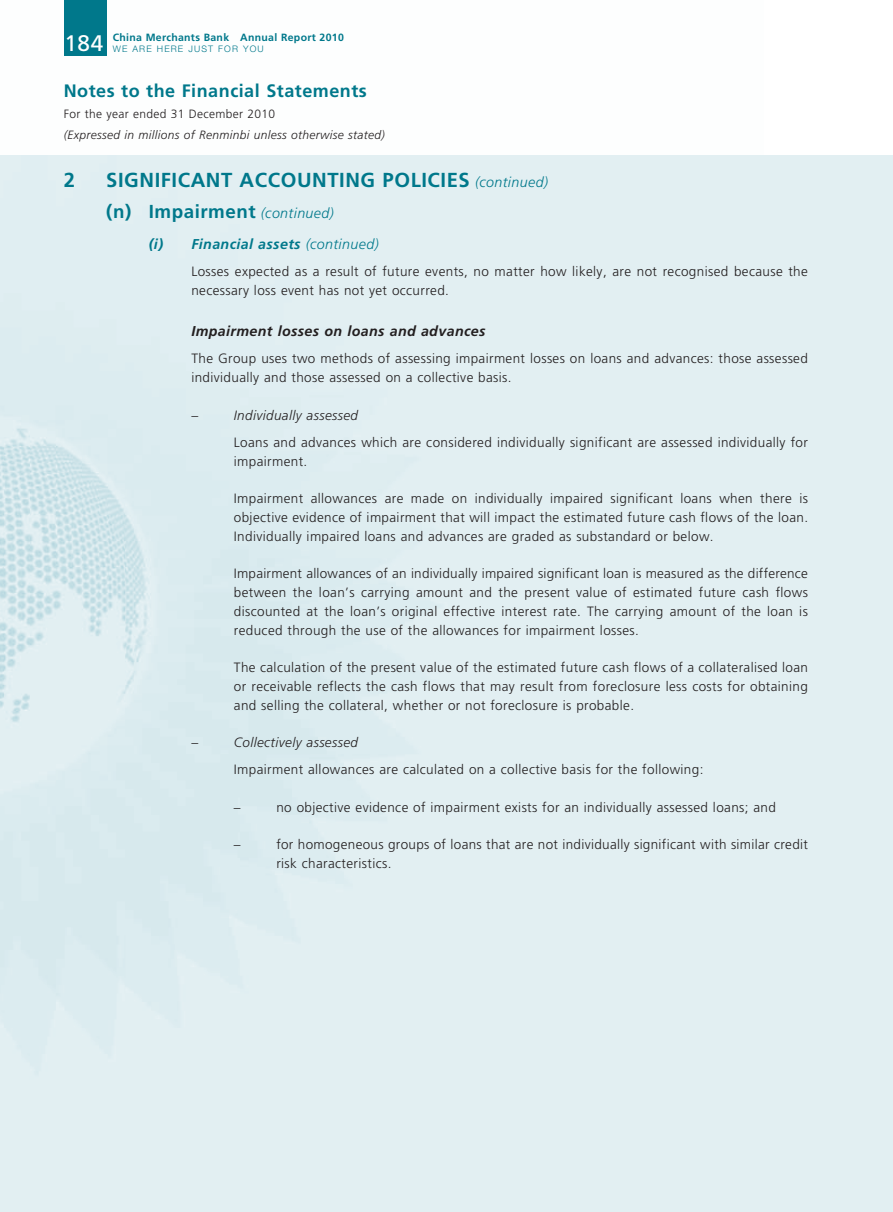
<style>
.page{position:relative;width:893px;height:1212px;background:#fff}
.page>*{position:absolute;margin:0;border:0;box-sizing:border-box;transform-origin:0 0}
.t1{font:22.5px "Frutiger LT Std";color:#fff}
.t2{font:700 20.25px "Frutiger LT Std";letter-spacing:.03em;color:#00788b}
.t3{font:700 18.75px "Frutiger LT Std";letter-spacing:.03em;color:#00788b}
.t4{font:700 18px "Frutiger LT Std";letter-spacing:.03em;color:#00788b}
.t5{font:italic 700 14.25px "Frutiger LT Std";letter-spacing:.03em;color:#231f20}
.t6{font:italic 700 14.25px "Frutiger LT Std";letter-spacing:.03em;color:#00788b}
.t7{font:300 13.5px/18.8px "Frutiger LT Std";letter-spacing:.03em;color:#231f20}
.t8{font:italic 300 13.5px "Frutiger LT Std";letter-spacing:.03em;color:#231f20}
.t9{font:italic 300 12px "Frutiger LT Std";letter-spacing:.03em;color:#231f20}
.t10{font:300 12px "Frutiger LT Std";letter-spacing:.03em;color:#231f20}
.t11{font:700 10.5px "Frutiger LT Std";letter-spacing:.03em;color:#00788b}
.t12{font:300 9px "Helvetica Neue LT Std";letter-spacing:.13em;color:#00788b}
.s1{font-weight:300;font-style:italic;font-size:14.25px}
.s2{font-weight:300}
</style>
<div class="page">
<div style="left:0;top:155px;width:893px;height:1057px;background:#e2eff2"></div>
<img style="left:0;top:0;width:344px;height:995px">
<div style="left:64px;top:0;width:42px;height:56px;background:#00788b"></div>
<h1 class="t1" style="left:64px;top:30px;width:40px">184</h1>
<p class="t11" style="left:113px;top:31px;width:233px">China Merchants Bank Annual Report 2010</p>
<p class="t12" style="left:113px;top:43px;width:152px">WE ARE HERE JUST FOR YOU</p>
<h3 class="t4" style="left:64px;top:80px;width:305px">Notes to the Financial Statements</h3>
<p class="t10" style="left:64px;top:107px;width:213px">For the year ended 31 December 2010</p>
<p class="t9" style="left:64px;top:128px;width:323px">(Expressed in millions of Renminbi unless otherwise stated)</p>
<h2 class="t2" style="left:64px;top:168px;width:13px">2</h2>
<h2 class="t2" style="left:106px;top:168px;width:443px">SIGNIFICANT ACCOUNTING POLICIES <span class="s1">(continued)</span></h2>
<h3 class="t3" style="left:106px;top:200px;width:229px">(n) Impairment <span class="s1">(continued)</span></h3>
<p class="t6" style="left:149px;top:235px;width:231px">(i) Financial assets <span class="s2">(continued)</span></p>
<p class="t7" style="left:191px;top:262px;width:618px">Losses expected as a result of future events, no matter how likely, are not recognised because the necessary loss event has not yet occurred.</p>
<p class="t5" style="left:191px;top:323px;width:296px">Impairment losses on loans and advances</p>
<p class="t7" style="left:191px;top:349px;width:618px">The Group uses two methods of assessing impairment losses on loans and advances: those assessed individually and those assessed on a collective basis.</p>
<p class="t8" style="left:191px;top:407px;width:8px">–</p>
<p class="t8" style="left:234px;top:407px;width:126px">Individually assessed</p>
<p class="t7" style="left:234px;top:433px;width:576px">Loans and advances which are considered individually significant are assessed individually for impairment.</p>
<p class="t7" style="left:234px;top:489px;width:576px;text-align:justify">Impairment allowances are made on individually impaired significant loans when there is objective evidence of impairment that will impact the estimated future cash flows of the loan.<br>Individually impaired loans and advances are graded as substandard or below.</p>
<p class="t7" style="left:234px;top:564px;width:576px;text-align:justify">Impairment allowances of an individually impaired significant loan is measured as the difference between the loan’s carrying amount and the present value of estimated future cash flows discounted at the loan’s original effective interest rate. The carrying amount of the loan is reduced through the use of the allowances for impairment losses.</p>
<p class="t7" style="left:234px;top:658px;width:576px;text-align:justify">The calculation of the present value of the estimated future cash flows of a collateralised loan or receivable reflects the cash flows that may result from foreclosure less costs for obtaining and selling the collateral, whether or not foreclosure is probable.</p>
<p class="t8" style="left:191px;top:734px;width:8px">–</p>
<p class="t8" style="left:234px;top:734px;width:126px">Collectively assessed</p>
<p class="t7" style="left:234px;top:760px;width:471px">Impairment allowances are calculated on a collective basis for the following:</p>
<p class="t7" style="left:234px;top:798px;width:8px">–</p>
<p class="t7" style="left:276px;top:798px;width:501px">no objective evidence of impairment exists for an individually assessed loans; and</p>
<p class="t7" style="left:234px;top:835px;width:8px">–</p>
<p class="t7" style="left:276px;top:835px;width:533px">for homogeneous groups of loans that are not individually significant with similar credit risk characteristics.</p>
</div>
